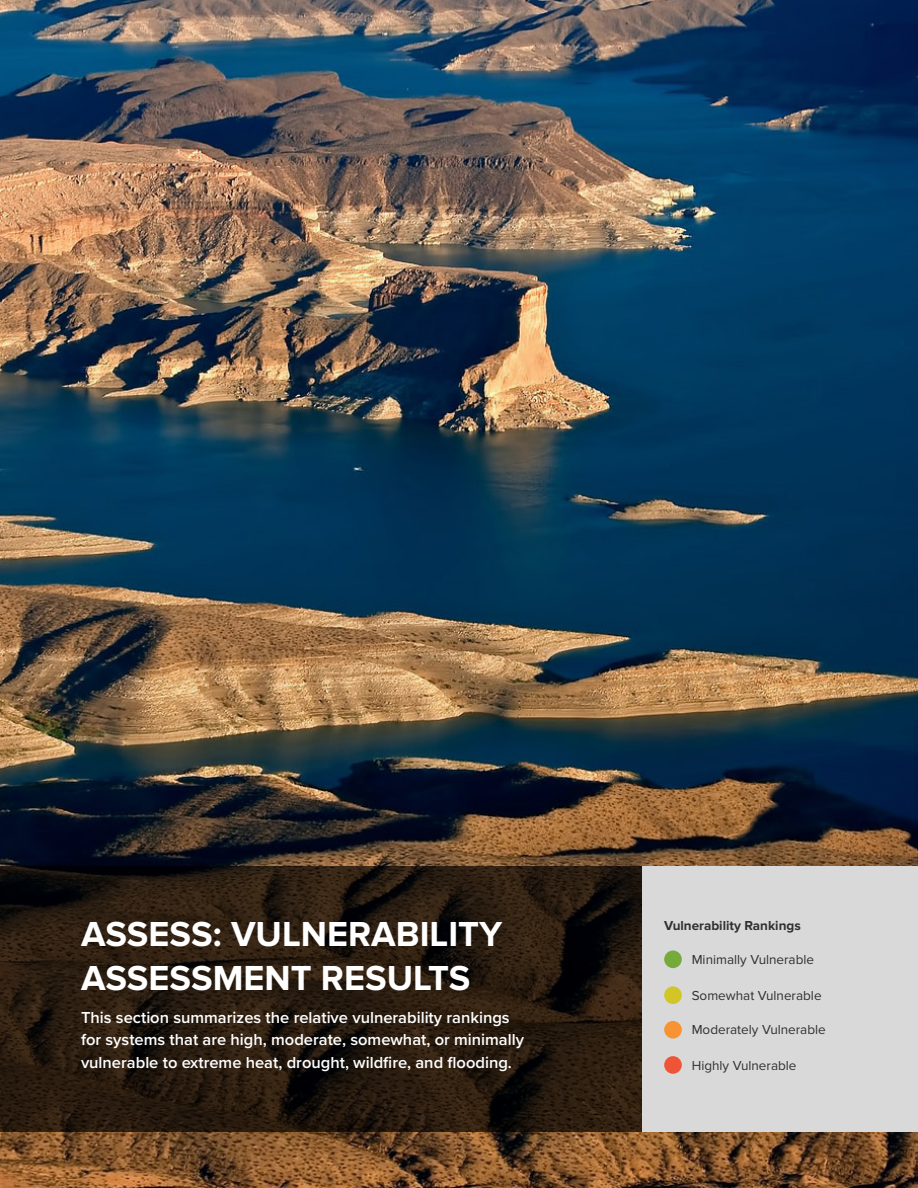
<style>
.page{position:relative;width:918px;height:1188px;background:#fff}
.page>*{position:absolute;margin:0;border:0;box-sizing:border-box;transform-origin:0 0}
.Heading_1{font:700 36px/43.2px "Proxima Nova";color:#fff}
.Intro_Text{font:600 16.5px/22.5px "Proxima Nova";color:#fff}
.Body_Text{font:13.5px "Proxima Nova";color:#312f30}
.Body_Text-2{font:700 13.5px "Proxima Nova";color:#312f30}
</style>
<div class="page">
<img style="left:0;top:0;width:918px;height:1188px">
<svg style="left:0;top:866px;width:643px;height:266px;background:#261a0f"></svg>
<div style="left:643px;top:866px;width:275px;height:266px;background:#d9d9d9"></div>
<div style="left:664px;top:951px;width:18px;height:17px;background:#74ab3a;border-radius:50%"></div>
<div style="left:664px;top:986px;width:18px;height:18px;background:#d1c528;border-radius:50%"></div>
<div style="left:664px;top:1021px;width:18px;height:18px;background:#f79332;border-radius:50%"></div>
<div style="left:664px;top:1056px;width:18px;height:18px;background:#f05436;border-radius:50%"></div>
<h1 class="Heading_1" style="left:81px;top:914px;width:423px">ASSESS: VULNERABILITY<br>ASSESSMENT RESULTS</h1>
<p class="Intro_Text" style="left:81px;top:1005px;width:445px">This section summarizes the relative vulnerability rankings for systems that are high, moderate, somewhat, or minimally vulnerable to extreme heat, drought, wildfire, and flooding.</p>
<p class="Body_Text-2" style="left:664px;top:918px;width:138px">Vulnerability Rankings</p>
<p class="Body_Text" style="left:692px;top:952px;width:124px">Minimally Vulnerable</p>
<p class="Body_Text" style="left:692px;top:988px;width:131px">Somewhat Vulnerable</p>
<p class="Body_Text" style="left:692px;top:1022px;width:136px">Moderately Vulnerable</p>
<p class="Body_Text" style="left:692px;top:1057px;width:106px">Highly Vulnerable</p>
</div>
